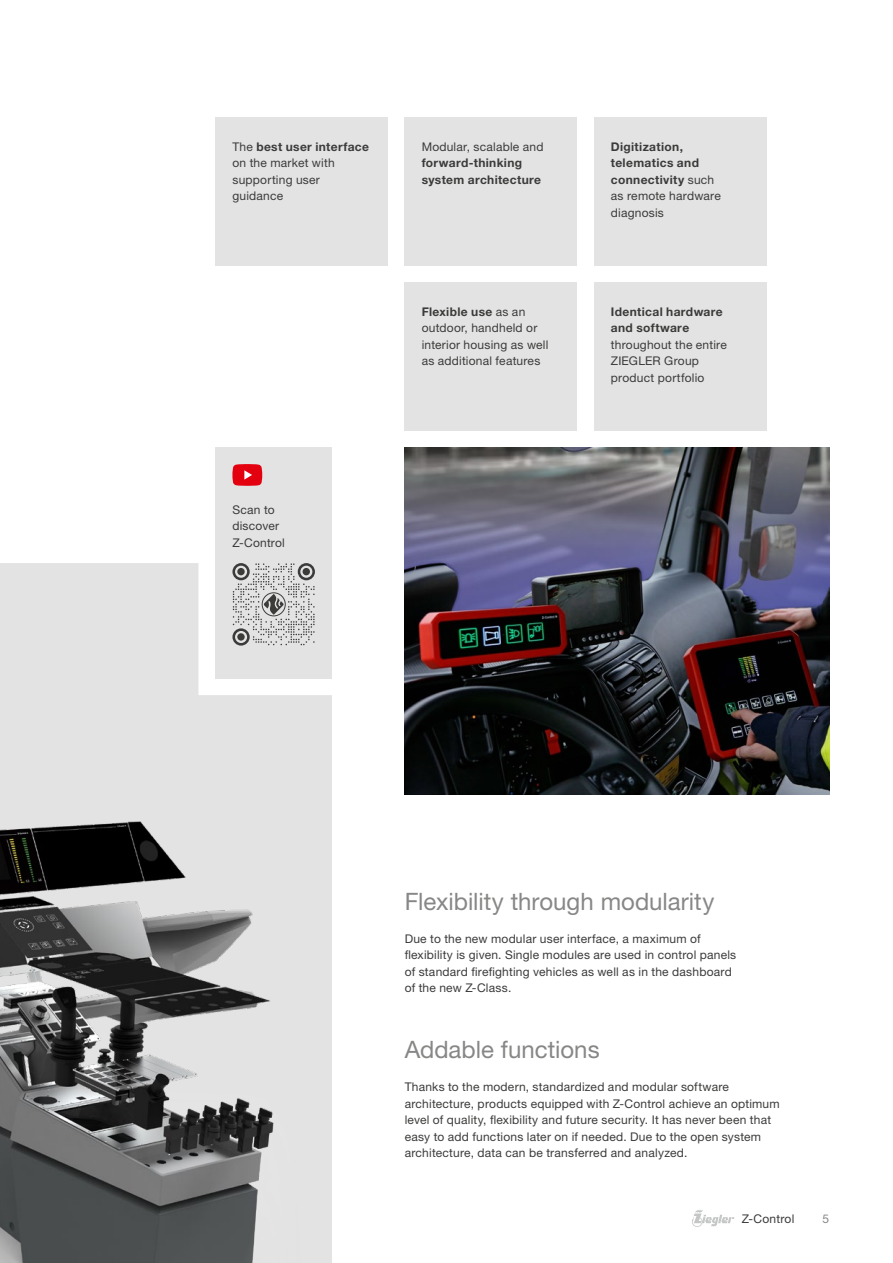
<style>
.page{position:relative;width:893px;height:1263px;background:#fff}
.page>*{position:absolute;margin:0;border:0;box-sizing:border-box;transform-origin:0 0}
.t1{font:24px "Helvetica Neue LTW1 G";color:#878786}
.t2{font:12px/16.5px "Helvetica Neue LTW1 G";letter-spacing:.02em;color:#3b3b3a}
.t3{font:700 12px/16.5px "Helvetica Neue LTW1 G";letter-spacing:.03em;color:#3b3b3a}
.t4{font:12px "Helvetica Neue LTW1 G";color:#878786}
.s1{font-weight:700}
.s2{font-weight:400}
</style>
<div class="page">
<div style="left:215px;top:448px;width:117px;height:231px;background:#e3e3e3"></div>
<svg style="left:0;top:563px;width:332px;height:186px;fill:#e3e3e3"></svg>
<img style="left:0;top:749px;width:332px;height:514px">
<img style="left:405px;top:448px;width:424px;height:346px">
<svg style="left:692px;top:1210px;width:42px;height:17px"></svg>
<svg style="left:232px;top:464px;width:30px;height:22px"></svg>
<svg style="left:232px;top:563px;width:83px;height:83px"></svg>
<div style="left:405px;top:283px;width:172px;height:148px;background:#e3e3e3"></div>
<div style="left:215px;top:118px;width:173px;height:148px;background:#e3e3e3"></div>
<div style="left:405px;top:118px;width:172px;height:148px;background:#e3e3e3"></div>
<div style="left:594px;top:118px;width:172px;height:148px;background:#e3e3e3"></div>
<div style="left:594px;top:283px;width:172px;height:148px;background:#e3e3e3"></div>
<p class="t2" style="left:232px;top:138px;width:138px">The <span class="s1">best user interface </span>on the market with supporting user guidance</p>
<p class="t2" style="left:422px;top:138px;width:123px">Modular, scalable and</p>
<p class="t3" style="left:422px;top:154px;width:121px">forward-thinking system architecture</p>
<p class="t2" style="left:232px;top:501px;width:54px">Scan to discover<br>Z-Control</p>
<p class="t2" style="left:422px;top:303px;width:128px"><span class="s1">Flexible use</span> as an outdoor, handheld or interior housing as well as additional features</p>
<p class="t3" style="left:611px;top:138px;width:111px">Digitization, telematics and connectivity <span class="s2">such as remote hardware diagnosis</span></p>
<p class="t3" style="left:611px;top:303px;width:113px">Identical hardware and software</p>
<p class="t2" style="left:611px;top:336px;width:117px">throughout the entire<br>ZIEGLER Group product portfolio</p>
<h1 class="t1" style="left:405px;top:886px;width:311px">Flexibility through modularity</h1>
<p class="t2" style="left:405px;top:930px;width:333px">Due to the new modular user interface, a maximum of flexibility is given. Single modules are used in control panels of standard firefighting vehicles as well as in the dashboard of the new Z-Class.</p>
<h1 class="t1" style="left:405px;top:1035px;width:197px">Addable functions</h1>
<p class="t2" style="left:405px;top:1078px;width:377px">Thanks to the modern, standardized and modular software architecture, products equipped with Z-Control achieve an optimum level of quality, flexibility and future security. It has never been that easy to add functions later on if needed. Due to the open system architecture, data can be transferred and analyzed.</p>
<p class="t2" style="left:742px;top:1210px;width:54px">Z-Control</p>
<p class="t4" style="left:822px;top:1211px;width:8px">5</p>
</div>
